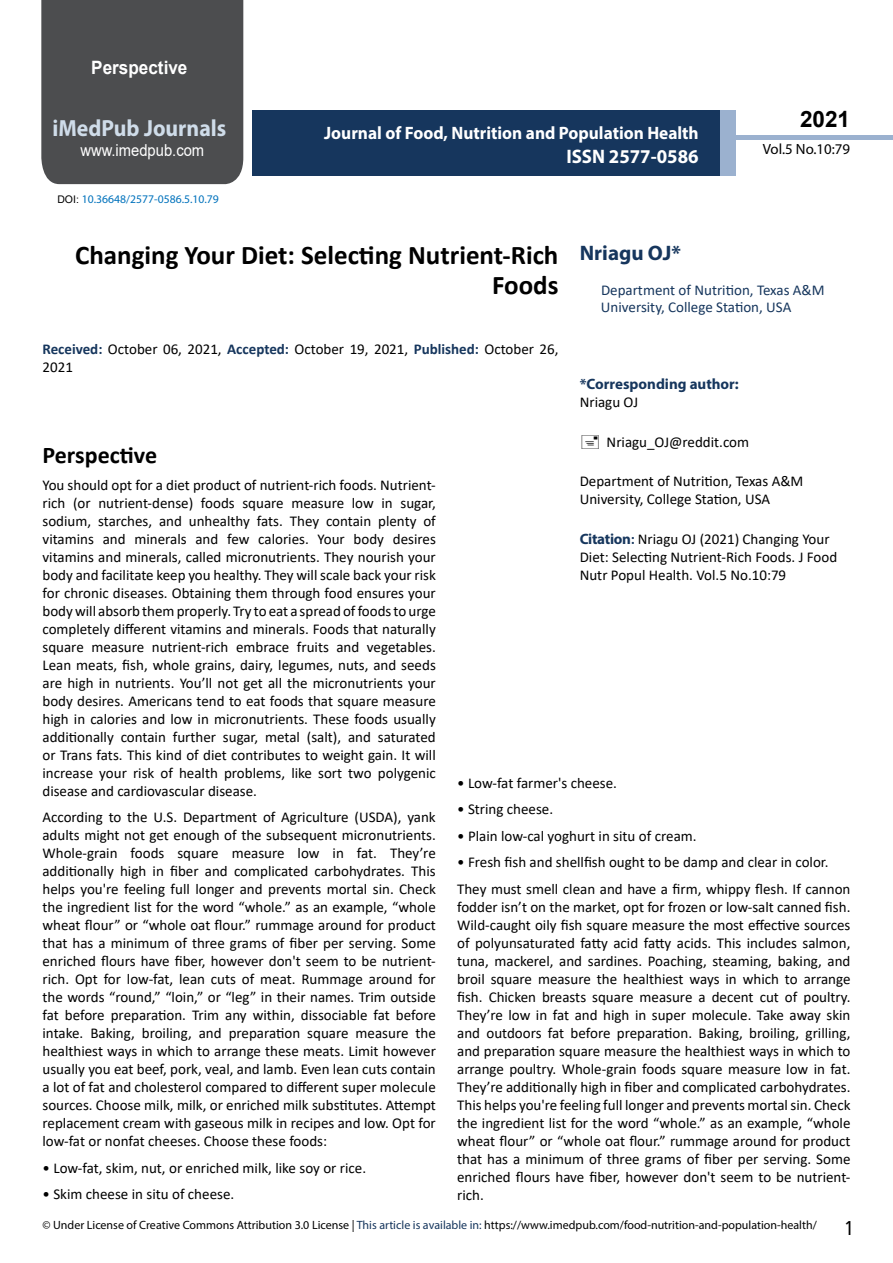
<style>
.page{position:relative;width:893px;height:1263px;background:#fff}
.page>*{position:absolute;margin:0;border:0;box-sizing:border-box;transform-origin:0 0}
.t1{font:700 27px/29.7px "Calibri";color:#000;text-align:right}
.t2{font:25.5px "Tunga";color:#000}
.t3{font:700 24px "Calibri";color:#000}
.t4{font:700 23.4px "Myriad Pro";color:#cfdce9;scale:.93 1}
.t5{font:700 22.5px "Arial";color:#000}
.t6{font:700 21px "Myriad Pro";color:#16365d}
.t7{font:700 19.65px "Myriad Pro";color:#fff;scale:.96 1}
.t8{font:700 18.45px "Arial";color:#fff;scale:.93 1}
.t9{font:700 18px "Myriad Pro";color:#fff;scale:.96 1}
.t10{font:16.5px "Arial";color:#fff;scale:.89 1}
.t11{font:15px/18px "Calibri";color:#000}
.t12{font:15px/17.4px "Calibri";color:#16365d}
.t13{font:700 15px "Myriad Pro";color:#16365d}
.t14{font:14.85px "Myriad Pro";color:#000}
.t15{font:12px "Myriad Pro";color:#000}
.t16{font:11.7px "Myriad Pro";color:#0072bc}
.s1{font-family:"Arial";font-size:10.5px;color:#000}
.s2{font-weight:700;color:#16365d}
.s3{font-family:"Myriad Pro";font-weight:700;color:#16365d}
.s4{color:#16365d}
</style>
<div class="page">
<div style="left:252px;top:110px;width:469px;height:66px;background:#16365d"></div>
<div style="left:720px;top:110px;width:16px;height:66px;background:#9bb1cf"></div>
<div style="left:41px;top:0;width:202px;height:184px;background:#4c4d4f"></div>
<div style="left:736px;top:135px;width:157px;height:5px;background:#9bb1cf"></div>
<p class="t8" style="left:91px;top:54px;width:105px">Perspective</p>
<h3 class="t4" style="left:52px;top:113px;width:188px">iMedPub Journals</h3>
<p class="t10" style="left:80px;top:139px;width:141px">www.imedpub.com</p>
<p class="t16" style="left:57px;top:192px;width:163px"><span class="s1">DOI:</span> 10.36648/2577-0586.5.10.79</p>
<p class="t9" style="left:324px;top:121px;width:392px">Journal of Food, Nutrition and Population Health</p>
<h3 class="t7" style="left:566px;top:144px;width:139px">ISSN 2577-0586</h3>
<h3 class="t5" style="left:800px;top:104px;width:52px">2021</h3>
<p class="t14" style="left:763px;top:140px;width:89px">Vol.5 No.10:79</p>
<h1 class="t1" style="left:75px;top:240px;width:485px">Changing Your Diet: Selecting Nutrient-Rich<br>Foods</h1>
<p class="t11" style="left:43px;top:339px;width:517px;line-height:18.8px"><span class="s2">Received:</span> October 06, 2021, <span class="s2">Accepted:</span> October 19, 2021, <span class="s2">Published:</span> October 26,<br>2021</p>
<h3 class="t6" style="left:580px;top:239px;width:103px">Nriagu OJ*</h3>
<p class="t12" style="left:601px;top:280px;width:225px">Department of Nutrition, Texas A&amp;M<br>University, College Station, USA</p>
<h3 class="t3" style="left:43px;top:438px;width:116px">Perspective</h3>
<p class="t11" style="left:42px;top:475px;width:395px;text-align:justify">You should opt for a diet product of nutrient-rich foods. Nutrient&shy;rich (or nutrient-dense) foods square measure low in sugar, sodium, starches, and unhealthy fats. They contain plenty of vitamins and minerals and few calories. Your body desires vitamins and minerals, called micronutrients. They nourish your body and facilitate keep you healthy. They will scale back your risk for chronic diseases. Obtaining them through food ensures your bodywill absorb themproperly. Try to eat a spread offoodsto urge completely different vitamins and minerals. Foods that naturally square measure nutrient-rich embrace fruits and vegetables.<br>Lean meats, fish, whole grains, dairy, legumes, nuts, and seeds are high in nutrients. You’ll not get all the micronutrients your body desires. Americans tend to eat foods that square measure high in calories and low in micronutrients. These foods usually additionally contain further sugar, metal (salt), and saturated or Trans fats. This kind of diet contributes to weight gain. It will increase your risk of health problems, like sort two polygenic disease and cardiovascular disease.</p>
<p class="t11" style="left:42px;top:808px;width:395px;text-align:justify">According to the U.S. Department of Agriculture (USDA), yank adults might not get enough of the subsequent micronutrients.<br>Whole-grain foods square measure low in fat. They’re additionally high in fiber and complicated carbohydrates. This helps you're feeling full longer and prevents mortal sin. Check the ingredient list for the word “whole.” as an example, “whole wheat flour” or “whole oat flour.” rummage around for product that has a minimum of three grams of fiber per serving. Some enriched flours have fiber, however don't seem to be nutrient&shy;rich. Opt for low-fat, lean cuts of meat. Rummage around for the words “round,” “loin,” or “leg” in their names. Trim outside fat before preparation. Trim any within, dissociable fat before intake. Baking, broiling, and preparation square measure the healthiest ways in which to arrange these meats. Limit however usually you eat beef, pork, veal, and lamb. Even lean cuts contain a lot of fat and cholesterol compared to different super molecule sources. Choose milk, milk, or enriched milk substitutes. Attempt replacement cream with gaseous milk in recipes and low. Opt for low-fat or nonfat cheeses. Choose these foods:</p>
<p class="t11" style="left:43px;top:1158px;width:325px">• Low-fat, skim, nut, or enriched milk, like soy or rice.</p>
<p class="t11" style="left:43px;top:1185px;width:193px">• Skim cheese in situ of cheese.</p>
<p class="t13" style="left:580px;top:374px;width:161px">*Corresponding author:</p>
<p class="t11" style="left:580px;top:392px;width:60px">Nriagu OJ</p>
<p class="t11" style="left:607px;top:433px;width:144px">Nriagu_OJ@reddit.com</p>
<p class="t11" style="left:580px;top:472px;width:225px">Department of Nutrition, Texas A&amp;M<br>University, College Station, USA</p>
<p class="t11" style="left:580px;top:529px;width:259px"><span class="s3">Citation</span><span class="s2">:</span> Nriagu OJ (2021) Changing Your<br>Diet: Selecting Nutrient-Rich Foods. J Food<br>Nutr Popul Health. Vol.5 No.10:79</p>
<p class="t11" style="left:457px;top:773px;width:161px">• Low-fat farmer's cheese.</p>
<p class="t11" style="left:457px;top:800px;width:98px">• String cheese.</p>
<p class="t11" style="left:457px;top:826px;width:241px">• Plain low-cal yoghurt in situ of cream.</p>
<p class="t11" style="left:457px;top:849px;width:395px;line-height:26.5px">• Fresh fish and shellfish ought to be damp and clear in color.<br>They must smell clean and have a firm, whippy flesh. If cannon</p>
<p class="t11" style="left:457px;top:897px;width:395px;text-align:justify">fodder isn’t on the market, opt for frozen or low-salt canned fish.<br>Wild-caught oily fish square measure the most effective sources of polyunsaturated fatty acid fatty acids. This includes salmon, tuna, mackerel, and sardines. Poaching, steaming, baking, and broil square measure the healthiest ways in which to arrange fish. Chicken breasts square measure a decent cut of poultry.<br>They’re low in fat and high in super molecule. Take away skin and outdoors fat before preparation. Baking, broiling, grilling, and preparation square measure the healthiest ways in which to arrange poultry. Whole-grain foods square measure low in fat.<br>They’re additionally high in fiber and complicated carbohydrates.<br>This helps you're feeling full longer and prevents mortal sin. Check the ingredient list for the word “whole.” as an example, “whole wheat flour” or “whole oat flour.” rummage around for product that has a minimum of three grams of fiber per serving. Some enriched flours have fiber, however don't seem to be nutrient&shy;rich.</p>
<p class="t15" style="left:43px;top:1218px;width:776px">© Under License of Creative Commons Attribution 3.0 License | <span class="s4">This article is available in:</span> https://www.imedpub.com/food-nutrition-and-population-health/</p>
<h2 class="t2" style="left:845px;top:1211px;width:9px">1</h2>
</div>
